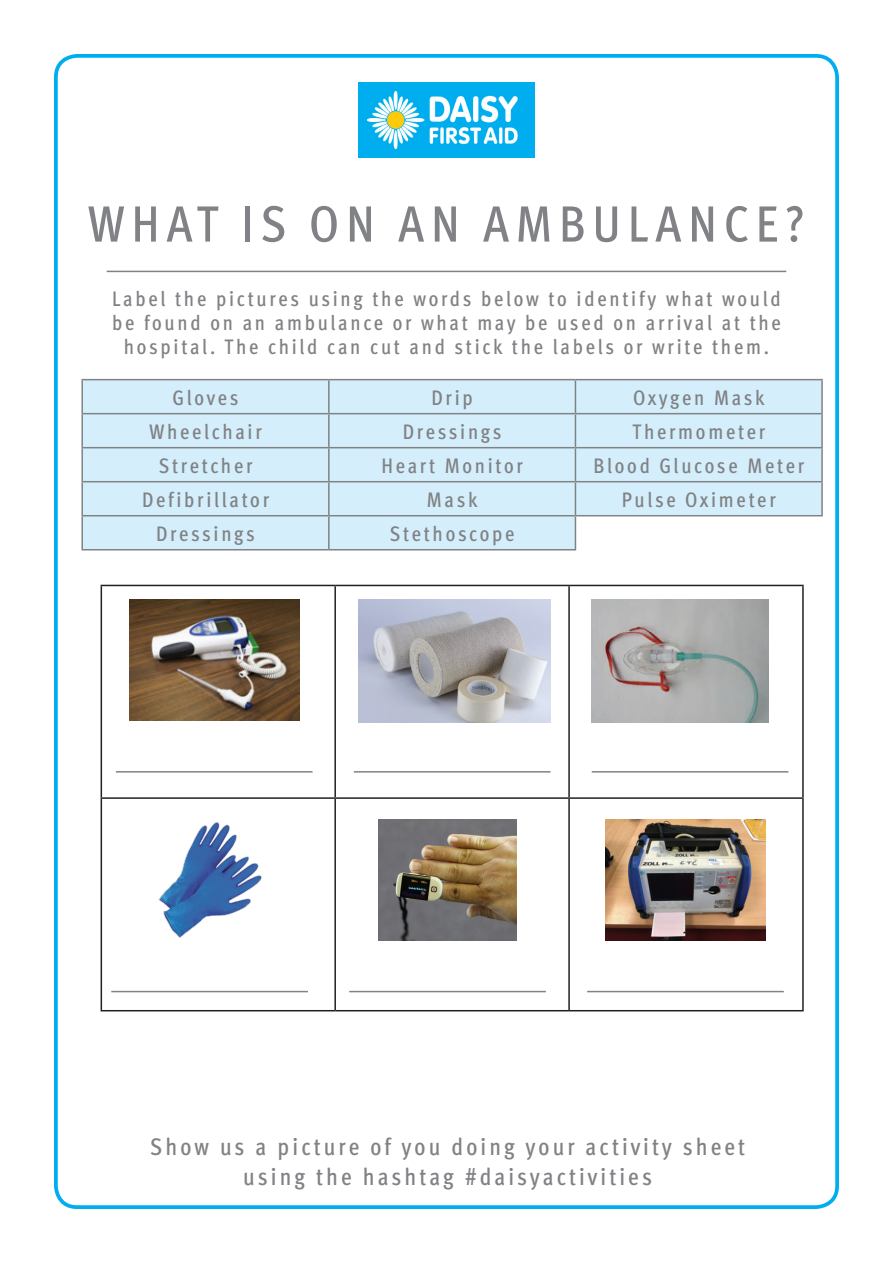
<style>
.page{position:relative;width:893px;height:1263px;background:#fff}
.page>*{position:absolute;margin:0;border:0;box-sizing:border-box;transform-origin:0 0}
.t1{font:500 condensed 51px "Meta Pro";letter-spacing:.14em;color:#808285}
.t2{font:500 condensed 24px/30px "Meta Pro";letter-spacing:.13em;color:#808285;text-align:center}
.t3{font:500 condensed 21px/24px "Meta Pro";letter-spacing:.13em;color:#808285;text-align:center}
</style>
<div class="page">
<div style="left:54px;top:54px;width:785px;height:1155px;border:4px solid #00aeef;border-radius:21px"></div>
<img style="left:358px;top:83px;width:177px;height:75px">
<hr style="left:107px;top:271px;width:679px;height:1px;background:#808285">
<svg style="left:83px;top:380px;width:739px;height:170px;background:#d5eef9"></svg>
<hr style="left:81px;top:379px;width:248px;height:1px;background:#808285">
<hr style="left:81px;top:380px;width:2px;height:33px;background:#808285">
<hr style="left:329px;top:379px;width:246px;height:1px;background:#808285">
<hr style="left:328px;top:380px;width:2px;height:33px;background:#808285">
<hr style="left:575px;top:379px;width:248px;height:1px;background:#808285">
<hr style="left:575px;top:380px;width:1px;height:33px;background:#808285">
<hr style="left:821px;top:380px;width:2px;height:33px;background:#808285">
<hr style="left:81px;top:413px;width:248px;height:1px;background:#808285">
<hr style="left:81px;top:414px;width:2px;height:33px;background:#808285">
<hr style="left:329px;top:413px;width:246px;height:1px;background:#808285">
<hr style="left:328px;top:414px;width:2px;height:33px;background:#808285">
<hr style="left:575px;top:413px;width:248px;height:1px;background:#808285">
<hr style="left:575px;top:414px;width:1px;height:33px;background:#808285">
<hr style="left:821px;top:414px;width:2px;height:33px;background:#808285">
<hr style="left:81px;top:447px;width:248px;height:1px;background:#808285">
<hr style="left:81px;top:448px;width:2px;height:33px;background:#808285">
<hr style="left:329px;top:447px;width:246px;height:1px;background:#808285">
<hr style="left:328px;top:448px;width:2px;height:33px;background:#808285">
<hr style="left:575px;top:447px;width:248px;height:1px;background:#808285">
<hr style="left:575px;top:448px;width:1px;height:33px;background:#808285">
<hr style="left:821px;top:448px;width:2px;height:33px;background:#808285">
<hr style="left:81px;top:481px;width:248px;height:1px;background:#808285">
<hr style="left:81px;top:482px;width:2px;height:33px;background:#808285">
<hr style="left:329px;top:481px;width:246px;height:1px;background:#808285">
<hr style="left:328px;top:482px;width:2px;height:33px;background:#808285">
<hr style="left:575px;top:481px;width:248px;height:1px;background:#808285">
<hr style="left:575px;top:482px;width:1px;height:33px;background:#808285">
<hr style="left:821px;top:482px;width:2px;height:33px;background:#808285">
<hr style="left:81px;top:515px;width:248px;height:1px;background:#808285">
<hr style="left:81px;top:516px;width:2px;height:33px;background:#808285">
<hr style="left:329px;top:515px;width:246px;height:1px;background:#808285">
<hr style="left:328px;top:516px;width:2px;height:33px;background:#808285">
<hr style="left:575px;top:515px;width:248px;height:1px;background:#808285">
<hr style="left:575px;top:516px;width:1px;height:33px;background:#808285">
<hr style="left:81px;top:549px;width:248px;height:1px;background:#808285">
<hr style="left:329px;top:549px;width:247px;height:1px;background:#808285">
<hr style="left:101px;top:585px;width:234px;height:1px;background:#231f20">
<hr style="left:101px;top:586px;width:1px;height:211px;background:#231f20">
<hr style="left:335px;top:585px;width:234px;height:1px;background:#231f20">
<hr style="left:334px;top:586px;width:2px;height:211px;background:#231f20">
<hr style="left:569px;top:585px;width:235px;height:1px;background:#231f20">
<hr style="left:568px;top:586px;width:2px;height:211px;background:#231f20">
<hr style="left:802px;top:586px;width:2px;height:211px;background:#231f20">
<hr style="left:101px;top:797px;width:234px;height:2px;background:#231f20">
<hr style="left:101px;top:799px;width:1px;height:211px;background:#231f20">
<hr style="left:335px;top:797px;width:234px;height:2px;background:#231f20">
<hr style="left:334px;top:799px;width:2px;height:211px;background:#231f20">
<hr style="left:569px;top:797px;width:235px;height:2px;background:#231f20">
<hr style="left:568px;top:799px;width:2px;height:211px;background:#231f20">
<hr style="left:802px;top:799px;width:2px;height:211px;background:#231f20">
<hr style="left:101px;top:1010px;width:234px;height:1px;background:#231f20">
<hr style="left:335px;top:1010px;width:234px;height:1px;background:#231f20">
<hr style="left:569px;top:1010px;width:235px;height:1px;background:#231f20">
<img style="left:129px;top:600px;width:170px;height:120px">
<hr style="left:116px;top:771px;width:197px;height:1px;background:#808285">
<hr style="left:354px;top:771px;width:196px;height:1px;background:#808285">
<hr style="left:592px;top:771px;width:196px;height:1px;background:#808285">
<img style="left:158px;top:822px;width:104px;height:116px">
<hr style="left:111px;top:991px;width:197px;height:1px;background:#808285">
<img style="left:378px;top:819px;width:139px;height:121px">
<hr style="left:349px;top:991px;width:197px;height:1px;background:#808285">
<img style="left:605px;top:819px;width:161px;height:121px">
<hr style="left:587px;top:991px;width:197px;height:1px;background:#808285">
<img style="left:359px;top:600px;width:191px;height:122px">
<img style="left:592px;top:600px;width:176px;height:122px">
<h1 class="t1" style="left:88px;top:186px;width:718px">what is on an ambulance?</h1>
<p class="t3" style="left:112px;top:285px;width:670px">Label the pictures using the words below to identify what would be found on an ambulance or what may be used on arrival at the hospital. The child can cut and stick the labels or write them.</p>
<p class="t3" style="left:173px;top:384px;width:68px">Gloves</p>
<p class="t3" style="left:431px;top:384px;width:43px">Drip</p>
<p class="t3" style="left:633px;top:384px;width:133px">Oxygen Mask</p>
<p class="t3" style="left:149px;top:418px;width:114px">Wheelchair</p>
<p class="t3" style="left:403px;top:418px;width:100px">Dressings</p>
<p class="t3" style="left:632px;top:418px;width:134px">Thermometer</p>
<p class="t3" style="left:159px;top:452px;width:95px">Stretcher</p>
<p class="t3" style="left:381px;top:452px;width:143px">Heart Monitor</p>
<p class="t3" style="left:593px;top:452px;width:212px">Blood Glucose Meter</p>
<p class="t3" style="left:142px;top:486px;width:128px">Defibrillator</p>
<p class="t3" style="left:427px;top:486px;width:52px">Mask</p>
<p class="t3" style="left:622px;top:486px;width:155px">Pulse Oximeter</p>
<p class="t3" style="left:156px;top:520px;width:100px">Dressings</p>
<p class="t3" style="left:390px;top:520px;width:126px">Stethoscope</p>
<p class="t2" style="left:150px;top:1130px;width:596px">Show us a picture of you doing your activity sheet using the hashtag #daisyactivities</p>
</div>
